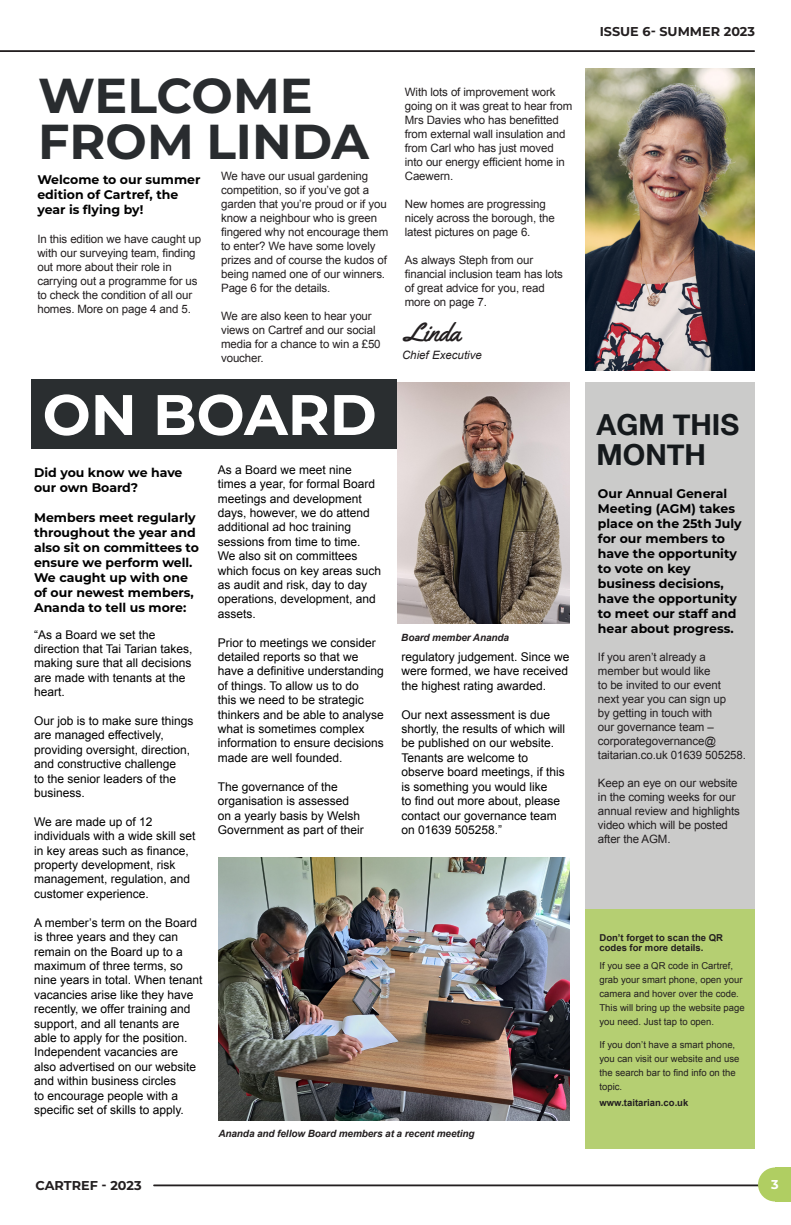
<style>
.page{position:relative;width:791px;height:1225px;background:#fff}
.page>*{position:absolute;margin:0;border:0;box-sizing:border-box;transform-origin:0 0}
.h2{font:700 57px "Montserrat";color:#fff}
.h2-2{font:700 49px "Montserrat";color:#292c2f}
.h2-3{font:700 29px/30px "Helvetica Neue";color:#15191c}
.t1{font:26px "Yellowtail";color:#231f20}
.t2{font:700 12.8px "Montserrat";color:#231f20}
.t3{font:700 12.8px "Montserrat";color:#fff}
.body_text{font:700 12.5px/15px "Montserrat";color:#000001}
.body_text-2{font:12px/14.4px "Arial";color:#000001}
.body_text-3{font:11.5px/14px "Arial";letter-spacing:-.01em;color:#231f20}
.body_text-4{font:italic 11.5px "Arial";color:#231f20}
.body_text-5{font:italic 700 10px "Arial";letter-spacing:-.01em;color:#231f20}
.body_text-6{font:9.5px/14px "Arial";color:#231f20}
.body_text-7{font:700 9.5px/10px "Arial";color:#231f20}
</style>
<div class="page">
<svg style="left:153px;top:1167px;width:638px;height:34px"></svg>
<svg style="left:0;top:50px;width:755px;height:2px;background:#373434"></svg>
<div style="left:585px;top:383px;width:170px;height:766px;background:#cbcbca"></div>
<div style="left:32px;top:380px;width:365px;height:69px;background:#2a2e30"></div>
<img style="left:218px;top:857px;width:352px;height:263px">
<img style="left:397px;top:383px;width:173px;height:241px">
<div style="left:585px;top:909px;width:170px;height:240px;background:#b5cf72"></div>
<img style="left:585px;top:68px;width:170px;height:302px">
<p class="h2-2" style="left:38px;top:60px;width:276px">WELCOME</p>
<p class="h2-2" style="left:38px;top:106px;width:332px">FROM LINDA</p>
<p class="body_text" style="left:37px;top:172px;width:165px">Welcome to our summer edition of Cartref, the year is flying by!</p>
<p class="body_text-3" style="left:37px;top:232px;width:165px">In this edition we have caught up with our surveying team, finding out more about their role in carrying out a programme for us to check the condition of all our homes. More on page 4 and 5.</p>
<p class="body_text-3" style="left:221px;top:169px;width:169px">We have our usual gardening competition, so if you’ve got a garden that you’re proud or if you know a neighbour who is green fingered why not encourage them to enter? We have some lovely prizes and of course the kudos of being named one of our winners.<br>Page 6 for the details.</p>
<p class="body_text-3" style="left:221px;top:309px;width:156px">We are also keen to hear your views on Cartref and our social</p>
<p class="body_text-3" style="left:221px;top:337px;width:161px">media for a chance to win a £50 voucher.</p>
<p class="h2" style="left:43px;top:374px;width:336px">ON BOARD</p>
<p class="body_text" style="left:34px;top:464px;width:150px">Did you know we have our own Board?</p>
<p class="body_text" style="left:34px;top:509px;width:166px">Members meet regularly throughout the year and also sit on committees to ensure we perform well.</p>
<p class="body_text" style="left:34px;top:569px;width:161px">We caught up with one of our newest members,<br>Ananda to tell us more:</p>
<p class="body_text-2" style="left:34px;top:627px;width:160px">“As a Board we set the direction that Tai Tarian takes, making sure that all decisions are made with tenants at the heart.</p>
<p class="body_text-2" style="left:34px;top:713px;width:161px">Our job is to make sure things are managed effectively, providing oversight, direction, and constructive challenge<br>to the senior leaders of the business.</p>
<p class="body_text-2" style="left:34px;top:814px;width:163px">We are made up of 12 individuals with a wide skill set in key areas such as finance, property development, risk management, regulation, and customer experience.</p>
<p class="body_text-2" style="left:34px;top:915px;width:170px">A member’s term on the Board is three years and they can remain on the Board up to a maximum of three terms, so nine years in total. When tenant vacancies arise like they have recently, we offer training and support, and all tenants are able to apply for the position.</p>
<p class="body_text-2" style="left:34px;top:1045px;width:164px">Independent vacancies are also advertised on our website and within business circles<br>to encourage people with a specific set of skills to apply.</p>
<p class="body_text-2" style="left:218px;top:462px;width:165px">As a Board we meet nine times a year, for formal Board meetings and development days, however, we do attend additional ad hoc training sessions from time to time.<br>We also sit on committees which focus on key areas such as audit and risk, day to day operations, development, and assets.</p>
<p class="body_text-2" style="left:218px;top:635px;width:168px">Prior to meetings we consider detailed reports so that we have a definitive understanding of things. To allow us to do<br>this we need to be strategic thinkers and be able to analyse what is sometimes complex information to ensure decisions made are well founded.</p>
<p class="body_text-2" style="left:218px;top:779px;width:148px">The governance of the organisation is assessed on a yearly basis by Welsh<br>Government as part of their</p>
<p class="body_text-3" style="left:405px;top:85px;width:169px">With lots of improvement work going on it was great to hear from<br>Mrs Davies who has benefitted from external wall insulation and from Carl who has just moved into our energy efficient home in<br>Caewern.</p>
<p class="body_text-3" style="left:405px;top:197px;width:152px">New homes are progressing nicely across the borough, the latest pictures on page 6.</p>
<p class="body_text-3" style="left:405px;top:253px;width:160px">As always Steph from our financial inclusion team has lots of great advice for you, read more on page 7.</p>
<p class="t1" style="left:405px;top:316px;width:57px">Linda</p>
<p class="body_text-4" style="left:402px;top:347px;width:81px">Chief Executive</p>
<p class="body_text-5" style="left:401px;top:630px;width:109px">Board member Ananda</p>
<p class="body_text-2" style="left:401px;top:650px;width:170px;text-align:justify">regulatory judgement. Since we were formed, we have received the highest rating awarded.</p>
<p class="body_text-2" style="left:401px;top:707px;width:165px">Our next assessment is due shortly, the results of which will be published on our website.</p>
<p class="body_text-2" style="left:401px;top:750px;width:165px">Tenants are welcome to observe board meetings, if this is something you would like<br>to find out more about, please contact our governance team on 01639 505258.”</p>
<p class="body_text-5" style="left:218px;top:1127px;width:258px">Ananda and fellow Board members at a recent meeting</p>
<p class="t2" style="left:600px;top:23px;width:157px">ISSUE 6- SUMMER 2023</p>
<p class="h2-3" style="left:596px;top:410px;width:144px">AGM THIS<br>MONTH</p>
<p class="body_text" style="left:598px;top:485px;width:145px">Our Annual General<br>Meeting (AGM) takes place on the 25th July for our members to have the opportunity to vote on key business decisions, have the opportunity to meet our staff and hear about progress.</p>
<p class="body_text-3" style="left:598px;top:650px;width:150px">If you aren’t already a member but would like<br>to be invited to our event<br>next year you can sign up<br>by getting in touch with<br>our governance team – corporategovernance@ taitarian.co.uk 01639 505258.</p>
<p class="body_text-3" style="left:598px;top:776px;width:143px">Keep an eye on our website in the coming weeks for our annual review and highlights video which will be posted after the AGM.</p>
<p class="body_text-7" style="left:599px;top:932px;width:125px">Don’t forget to scan the QR codes for more details.</p>
<p class="body_text-6" style="left:599px;top:958px;width:145px">If you see a QR code in Cartref, grab your smart phone, open your camera and hover over the code.</p>
<p class="body_text-6" style="left:599px;top:1000px;width:147px">This will bring up the website page you need. Just tap to open.</p>
<p class="body_text-6" style="left:599px;top:1037px;width:141px">If you don’t have a smart phone, you can visit our website and use the search bar to find info on the topic.</p>
<p class="body_text-7" style="left:599px;top:1097px;width:90px">www.taitarian.co.uk</p>
<p class="t2" style="left:36px;top:1175px;width:108px">CARTREF - 2023</p>
<p class="t3" style="left:771px;top:1175px;width:9px">3</p>
</div>
